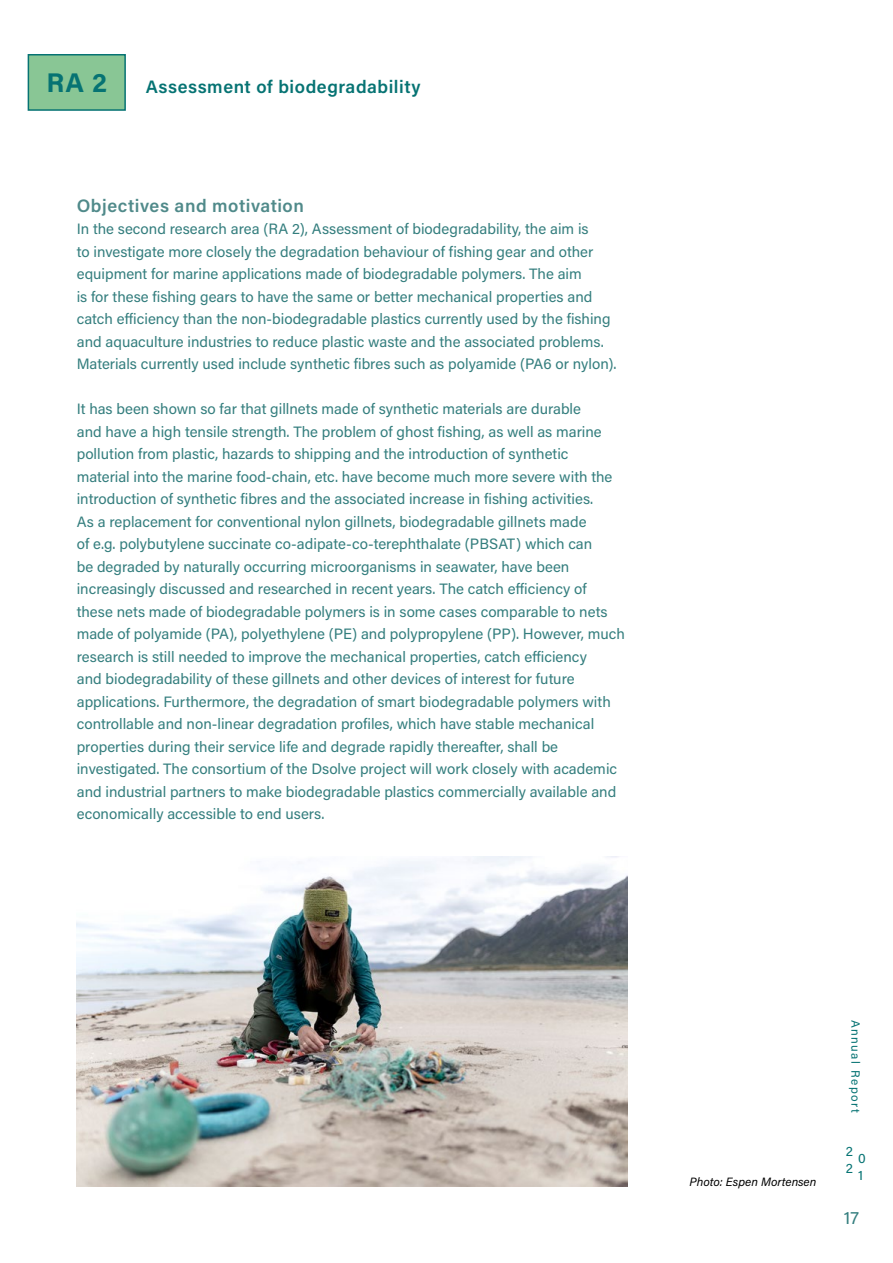
<style>
.page{position:relative;width:893px;height:1263px;background:#fff}
.page>*{position:absolute;margin:0;border:0;box-sizing:border-box;transform-origin:0 0}
.t1{font:700 27px "Acumin Pro";color:#067373}
.t2{font:600 18px "Acumin Pro";letter-spacing:.03em;color:#067373}
.t3{font:600 18px "Acumin Pro";letter-spacing:.03em;color:#508a8a}
.t4{font:18px "Acumin Pro";color:#347e7e}
.t5{font:15px/22.5px "Acumin Pro";color:#347e7e}
.t6{font:13.65px/17.1px "Acumin Pro";color:#067373}
.t7{font:italic 12px "Acumin Pro";color:#000}
.t8{font:12px "Acumin Pro";letter-spacing:.125em;color:#067373}
</style>
<div class="page">
<div style="left:28px;top:54px;width:98px;height:57px;background:#89c695;border:2px solid #067373"></div>
<img style="left:77px;top:857px;width:550px;height:329px">
<h1 class="t1" style="left:46px;top:64px;width:62px">RA 2</h1>
<p class="t2" style="left:146px;top:74px;width:276px">Assessment of biodegradability</p>
<p class="t3" style="left:77px;top:193px;width:229px">Objectives and motivation</p>
<p class="t5" style="left:77px;top:217px;width:541px">In the second research area (RA 2), Assessment of biodegradability, the aim is<br>to investigate more closely the degradation behaviour of fishing gear and other equipment for marine applications made of biodegradable polymers. The aim<br>is for these fishing gears to have the same or better mechanical properties and catch efficiency than the non-biodegradable plastics currently used by the fishing and aquaculture industries to reduce plastic waste and the associated problems.<br>Materials currently used include synthetic fibres such as polyamide (PA6 or nylon).</p>
<p class="t5" style="left:77px;top:397px;width:550px">It has been shown so far that gillnets made of synthetic materials are durable<br>and have a high tensile strength. The problem of ghost fishing, as well as marine pollution from plastic, hazards to shipping and the introduction of synthetic material into the marine food-chain, etc. have become much more severe with the introduction of synthetic fibres and the associated increase in fishing activities.<br>As a replacement for conventional nylon gillnets, biodegradable gillnets made<br>of e.g. polybutylene succinate co-adipate-co-terephthalate (PBSAT) which can<br>be degraded by naturally occurring microorganisms in seawater, have been increasingly discussed and researched in recent years. The catch efficiency of these nets made of biodegradable polymers is in some cases comparable to nets made of polyamide (PA), polyethylene (PE) and polypropylene (PP). However, much research is still needed to improve the mechanical properties, catch efficiency<br>and biodegradability of these gillnets and other devices of interest for future applications. Furthermore, the degradation of smart biodegradable polymers with controllable and non-linear degradation profiles, which have stable mechanical properties during their service life and degrade rapidly thereafter, shall be investigated. The consortium of the Dsolve project will work closely with academic and industrial partners to make biodegradable plastics commercially available and economically accessible to end users.</p>
<p class="t7" style="left:689px;top:1174px;width:128px">Photo: Espen Mortensen</p>
<p class="t8" style="left:864px;top:1019px;width:95px;rotate:90deg">Annual Report</p>
<p class="t6" style="left:846px;top:1142px;width:9px">2<br>2</p>
<p class="t6" style="left:858px;top:1149px;width:9px">0<br>1</p>
<p class="t4" style="left:844px;top:1205px;width:17px">17</p>
</div>
